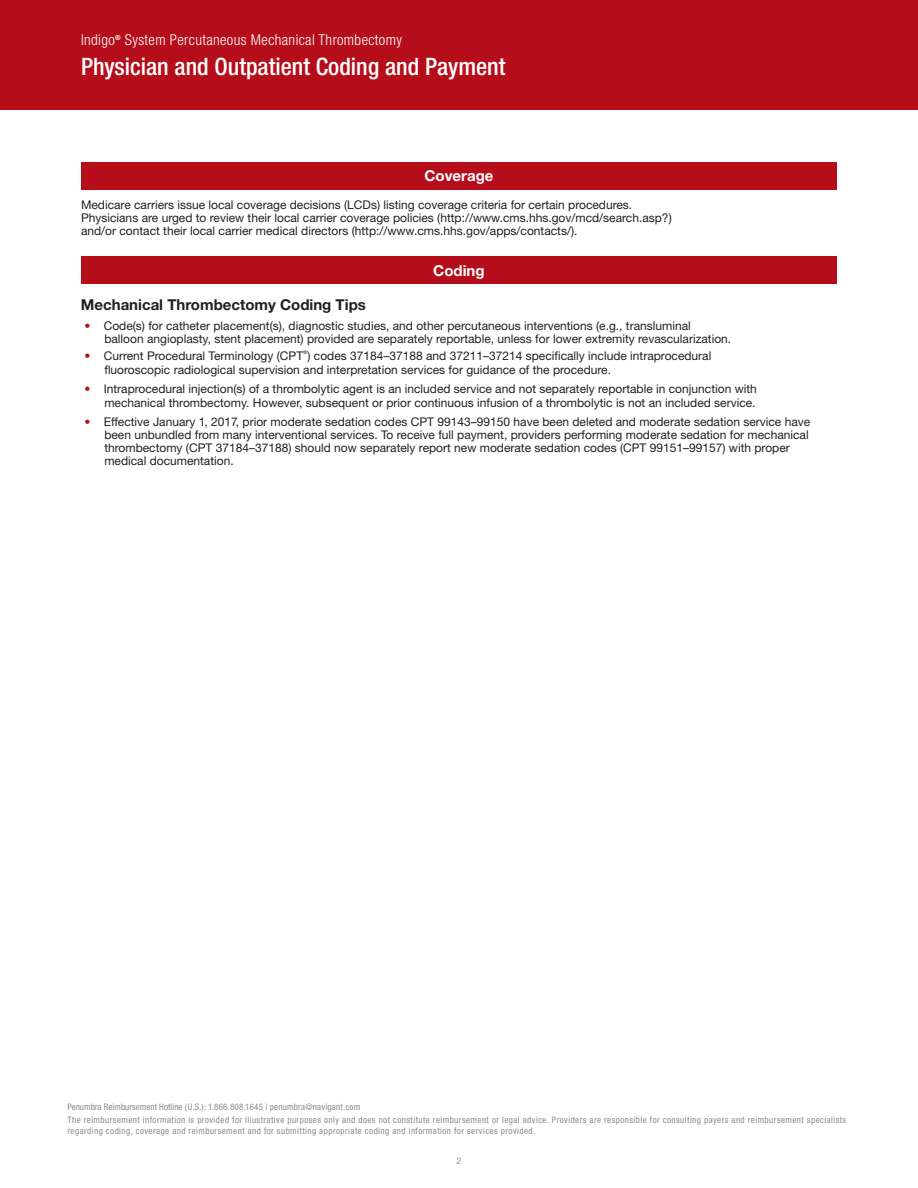
<style>
.page{position:relative;width:918px;height:1188px;background:#fff}
.page>*{position:absolute;margin:0;border:0;box-sizing:border-box;transform-origin:0 0}
.t1{font:500 condensed 24px "Helvetica Neue LT Std";color:#fff}
.t2{font:300 condensed 15px "Helvetica Neue LT Std";letter-spacing:.025em;color:#fff}
.t3{font:700 15px "Helvetica Neue LT Std";color:#231f20}
.t4{font:700 15px "Helvetica Neue LT Std";color:#fff}
.t5{font:12px/12.8px "Helvetica Neue LT Std";color:#231f20}
.t6{font:condensed 9px/14px "Helvetica Neue LT Std";letter-spacing:.05em;color:#8a8c8f}
.t7{font:9px "Helvetica Neue LT Std";color:#939598}
.t8{font:5.25px "Helvetica Neue LT Std";color:#231f20}
.s1{color:#b50e1a}
</style>
<div class="page">
<div style="left:0;top:0;width:918px;height:110px;background:#b50e1a"></div>
<div style="left:81px;top:162px;width:756px;height:27px;background:#b50e1a"></div>
<div style="left:81px;top:257px;width:756px;height:27px;background:#b50e1a"></div>
<p class="t2" style="left:81px;top:31px;width:322px">Indigo<sup>®</sup> System Percutaneous Mechanical Thrombectomy</p>
<h1 class="t1" style="left:81px;top:52px;width:426px">Physician and Outpatient Coding and Payment</h1>
<p class="t4" style="left:425px;top:166px;width:70px">Coverage</p>
<p class="t5" style="left:81px;top:199px;width:592px">Medicare carriers issue local coverage decisions (LCDs) listing coverage criteria for certain procedures.<br>Physicians are urged to review their local carrier coverage policies (http://www.cms.hhs.gov/mcd/search.asp?) and/or contact their local carrier medical directors (http://www.cms.hhs.gov/apps/contacts/).</p>
<p class="t4" style="left:433px;top:261px;width:53px">Coding</p>
<p class="t3" style="left:81px;top:296px;width:286px">Mechanical Thrombectomy Coding Tips</p>
<p class="t5" style="left:104px;top:318px;width:628px;line-height:13.5px;text-indent:-20px"><span class="s1">•</span> Code(s) for catheter placement(s), diagnostic studies, and other percutaneous interventions (e.g., transluminal balloon angioplasty, stent placement) provided are separately reportable, unless for lower extremity revascularization.</p>
<p class="t5" style="left:84px;top:349px;width:629px"><span class="s1">•</span> Current Procedural Terminology (CPT ) codes 37184–37188 and 37211–37214 specifically include intraprocedural</p>
<p class="t8" style="left:303px;top:349px;width:6px">®</p>
<p class="t5" style="left:104px;top:363px;width:508px">fluoroscopic radiological supervision and interpretation services for guidance of the procedure.</p>
<p class="t5" style="left:84px;top:382px;width:674px;line-height:13.5px;text-align:right"><span class="s1">•</span> Intraprocedural injection(s) of a thrombolytic agent is an included service and not separately reportable in conjunction with mechanical thrombectomy. However, subsequent or prior continuous infusion of a thrombolytic is not an included service.</p>
<p class="t5" style="left:104px;top:415px;width:707px;text-indent:-20px"><span class="s1">•</span> Effective January 1, 2017, prior moderate sedation codes CPT 99143–99150 have been deleted and moderate sedation service have been unbundled from many interventional services. To receive full payment, providers performing moderate sedation for mechanical thrombectomy (CPT 37184–37188) should now separately report new moderate sedation codes (CPT 99151–99157) with proper medical documentation.</p>
<p class="t6" style="left:68px;top:1099px;width:780px">Penumbra Reimbursement Hotline (U.S.): 1.866.808.1645 | penumbra@navigant.com<br>The reimbursement information is provided for illustrative purposes only and does not constitute reimbursement or legal advice. Providers are responsible for consulting payers and reimbursement specialists</p>
<p class="t6" style="left:68px;top:1124px;width:469px">regarding coding, coverage and reimbursement and for submitting appropriate coding and information for services provided.</p>
<p class="t7" style="left:456px;top:1156px;width:7px">2</p>
</div>
